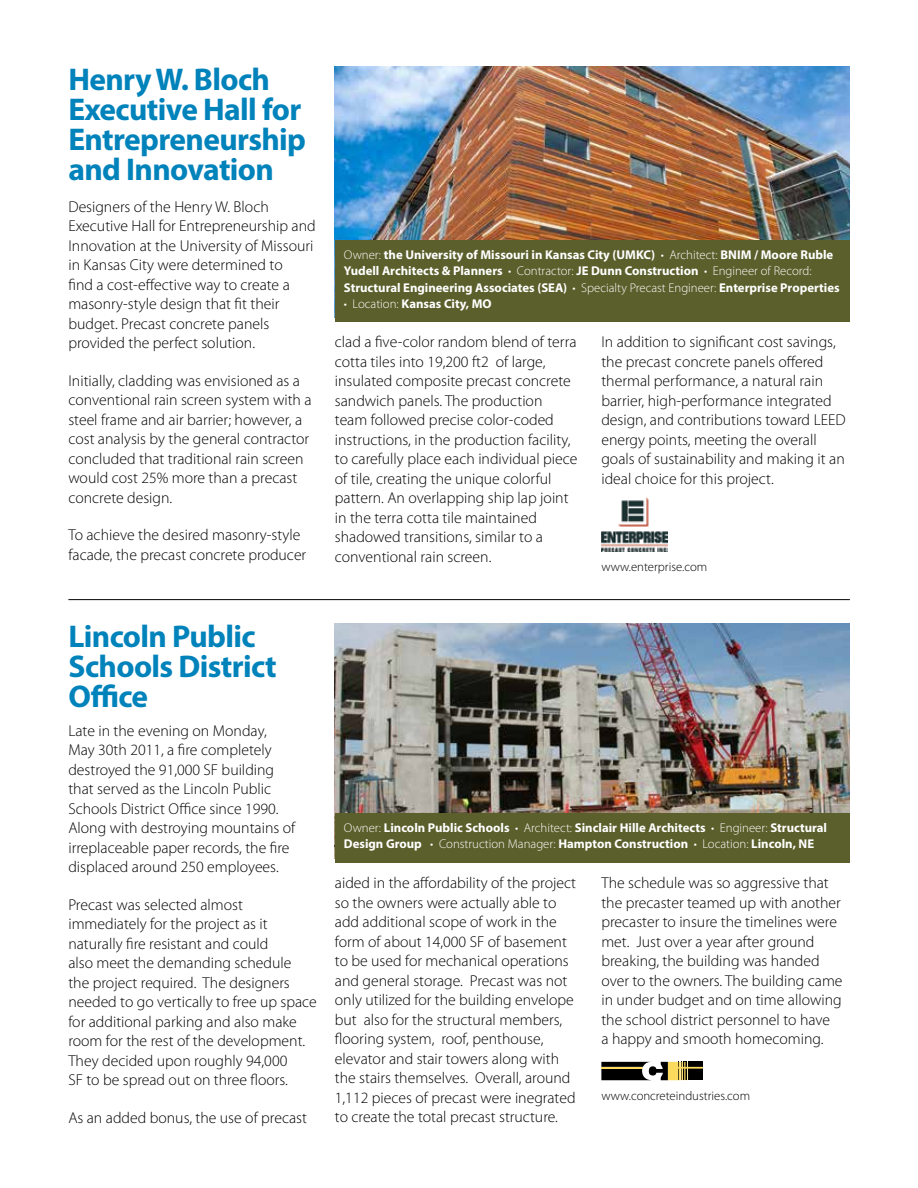
<style>
.page{position:relative;width:918px;height:1188px;background:#fff}
.page>*{position:absolute;margin:0;border:0;box-sizing:border-box;transform-origin:0 0}
.t1{font:700 31.5px/30px "Myriad Pro";letter-spacing:-.02em;color:#0082bb}
.t2{font:300 15.75px/19.5px "Myriad Pro";color:#000}
.t3{font:700 12.75px/16.5px "Myriad Pro";color:#fff}
.t4{font:300 12.75px "Myriad Pro";color:#000}
.s1{font-weight:300}
</style>
<div class="page">
<img style="left:601px;top:498px;width:67px;height:54px">
<img style="left:335px;top:67px;width:515px;height:173px">
<div style="left:335px;top:240px;width:515px;height:82px;background:#5b5f2b"></div>
<hr style="left:68px;top:599px;width:782px;height:1px;background:#000">
<svg style="left:601px;top:1061px;width:102px;height:19px;background:#5f583f"></svg>
<img style="left:335px;top:624px;width:515px;height:189px">
<div style="left:335px;top:813px;width:515px;height:50px;background:#5b5f2b"></div>
<h1 class="t1" style="left:68px;top:64px;width:239px">Henry W. Bloch<br>Executive Hall for<br>Entrepreneurship and Innovation</h1>
<p class="t2" style="left:68px;top:197px;width:249px">Designers of the Henry W. Bloch Executive Hall for Entrepreneurship and Innovation at the University of Missouri in Kansas City were determined to<br>find a cost-effective way to create a masonry-style design that fit their budget. Precast concrete panels provided the perfect solution.</p>
<p class="t2" style="left:68px;top:371px;width:245px">Initially, cladding was envisioned as a conventional rain screen system with a steel frame and air barrier; however, a cost analysis by the general contractor concluded that traditional rain screen would cost 25% more than a precast concrete design.</p>
<p class="t2" style="left:68px;top:525px;width:239px">To achieve the desired masonry-style facade, the precast concrete producer</p>
<p class="t3" style="left:344px;top:246px;width:497px"><span class="s1">Owner:</span> the University of Missouri in Kansas City (UMKC) <span class="s1">• Architect:</span> BNIM / Moore Ruble<br>Yudell Architects &amp; Planners <span class="s1">• Contractor:</span> JE Dunn Construction <span class="s1">• Engineer of Record:<br></span>Structural Engineering Associates (SEA) <span class="s1">• Specialty Precast Engineer:</span> Enterprise Properties</p>
<p class="t3" style="left:344px;top:295px;width:149px"><span class="s1">• Location:</span> Kansas City, MO</p>
<p class="t2" style="left:335px;top:332px;width:244px">clad a five-color random blend of terra cotta tiles into 19,200 ft2 of large, insulated composite precast concrete sandwich panels. The production team followed precise color-coded instructions, in the production facility, to carefully place each individual piece of tile, creating the unique colorful pattern. An overlapping ship lap joint in the terra cotta tile maintained shadowed transitions, similar to a conventional rain screen.</p>
<p class="t2" style="left:601px;top:332px;width:246px">In addition to significant cost savings, the precast concrete panels offered thermal performance, a natural rain barrier, high-performance integrated design, and contributions toward LEED energy points, meeting the overall goals of sustainability and making it an ideal choice for this project.</p>
<p class="t4" style="left:601px;top:559px;width:108px">www.enterprise.com</p>
<h1 class="t1" style="left:68px;top:621px;width:210px">Lincoln Public<br>Schools District<br>Office</h1>
<p class="t2" style="left:68px;top:721px;width:228px">Late in the evening on Monday, May 30th 2011, a fire completely destroyed the 91,000 SF building that served as the Lincoln Public Schools District Office since 1990.<br>Along with destroying mountains of irreplaceable paper records, the fire displaced around 250 employees.</p>
<p class="t2" style="left:68px;top:895px;width:250px">Precast was selected almost immediately for the project as it naturally fire resistant and could<br>also meet the demanding schedule<br>the project required. The designers needed to go vertically to free up space for additional parking and also make room for the rest of the development.<br>They decided upon roughly 94,000<br>SF to be spread out on three floors.</p>
<p class="t2" style="left:68px;top:1108px;width:240px">As an added bonus, the use of precast</p>
<p class="t3" style="left:344px;top:819px;width:485px"><span class="s1">Owner:</span> Lincoln Public Schools <span class="s1">• Architect:</span> Sinclair Hille Architects <span class="s1">• Engineer:</span> Structural<br>Design Group <span class="s1">• Construction Manager:</span> Hampton Construction <span class="s1">• Location:</span> Lincoln, NE</p>
<p class="t2" style="left:335px;top:873px;width:243px">aided in the affordability of the project so the owners were actually able to add additional scope of work in the form of about 14,000 SF of basement to be used for mechanical operations and general storage. Precast was not only utilized for the building envelope but also for the structural members, flooring system, roof, penthouse, elevator and stair towers along with the stairs themselves. Overall, around 1,112 pieces of precast were inegrated to create the total precast structure.</p>
<p class="t2" style="left:601px;top:873px;width:243px">The schedule was so aggressive that the precaster teamed up with another precaster to insure the timelines were met. Just over a year after ground breaking, the building was handed over to the owners. The building came in under budget and on time allowing the school district personnel to have<br>a happy and smooth homecoming.</p>
<p class="t4" style="left:601px;top:1088px;width:150px">www.concreteindustries.com</p>
</div>
